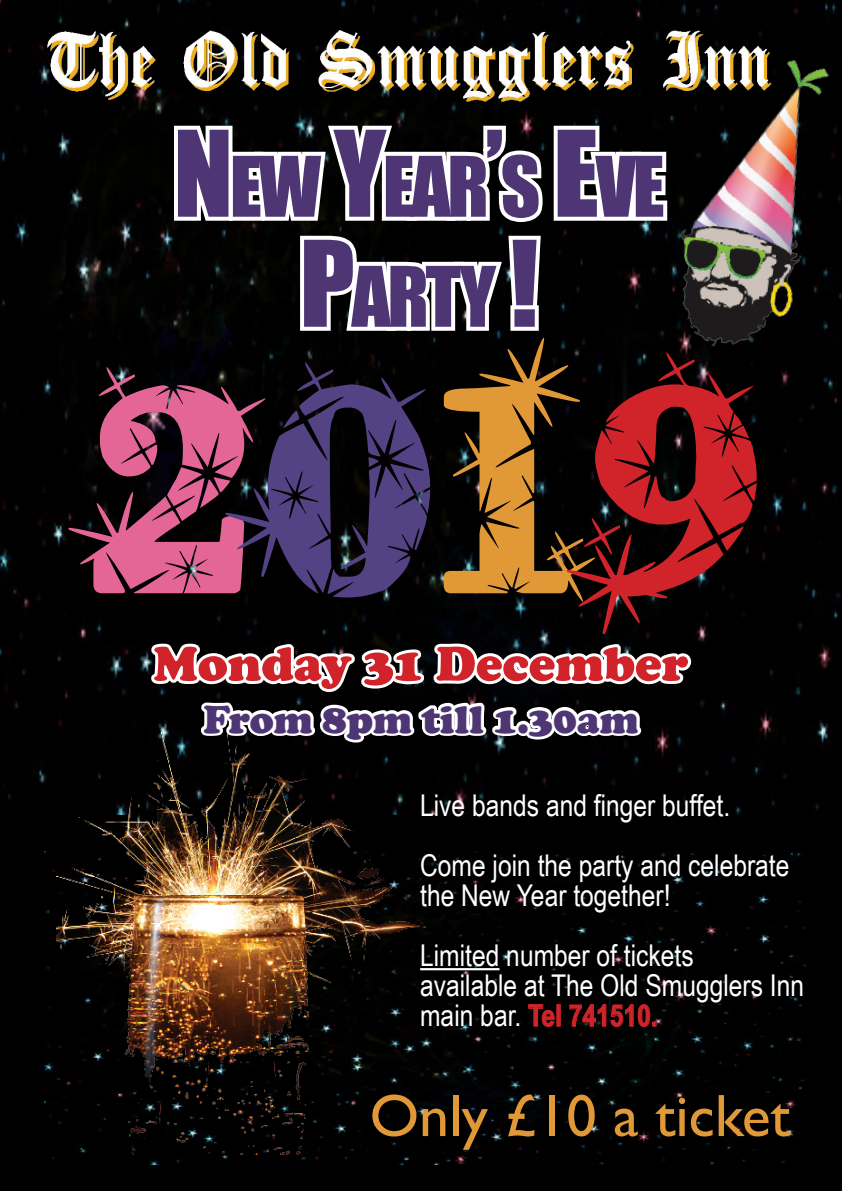
<style>
.page{position:relative;width:842px;height:1191px;background:#fff}
.page>*{position:absolute;margin:0;border:0;box-sizing:border-box;transform-origin:0 0}
.t1{font:300 200px "Cityof";color:#e36697}
.t2{font:77px "Impact";letter-spacing:-.045em;color:#4e3674}
.t3{font:60px "Gill Sans";color:#e19938}
.t4{font:900 50px "Cooper";color:#d1232a}
.t5{font:900 40px "Cooper";color:#4e3674}
.t6{font:30px "Arial Narrow";color:#fff}
.t7{font:700 30px "Arial Narrow";color:#d1232a}
.s1{font-size:110px}
.s2{color:#534385}
.s3{color:#e19938}
.s4{color:#d1232a}
.s5{font-weight:400;color:#fff}
</style>
<div class="page">
<div style="left:0;top:815px;width:842px;height:376px;background:#000"></div>
<img style="left:0;top:0;width:842px;height:815px">
<div style="left:44px;top:851px;width:762px;height:313px;background:#000"></div>
<img style="left:22px;top:6px;width:791px;height:109px">
<img style="left:57px;top:732px;width:370px;height:422px">
<svg style="left:528px;top:1004px;width:27px;height:23px"></svg>
<svg style="left:569px;top:1004px;width:87px;height:23px;background:#320a0b"></svg>
<svg style="left:146px;top:639px;width:550px;height:337px;background:#39322c"></svg>
<svg style="left:170px;top:94px;width:501px;height:272px"></svg>
<img style="left:659px;top:42px;width:172px;height:314px">
<p class="t2" style="left:173px;top:127px;width:493px"><span class="s1">N</span>EW <span class="s1">Y</span>EAR<span class="s1">’</span>S <span class="s1">E</span>VE</p>
<p class="t2" style="left:300px;top:237px;width:240px"><span class="s1">P</span>ARTY <span class="s1">!</span></p>
<p class="t1" style="left:77px;top:347px;width:688px">2<span class="s2">0</span><span class="s3">1</span><span class="s4">9</span></p>
<p class="t4" style="left:154px;top:634px;width:536px">Monday 31 December</p>
<p class="t5" style="left:203px;top:696px;width:437px">From 8pm till 1.30am</p>
<p class="t6" style="left:420px;top:783px;width:312px">Live bands and finger buffet.</p>
<p class="t6" style="left:420px;top:843px;width:371px">Come join the party and celebrate</p>
<p class="t6" style="left:420px;top:873px;width:252px">the New Year together!</p>
<p class="t6" style="left:420px;top:933px;width:275px">Limited number of tickets</p>
<p class="t6" style="left:420px;top:963px;width:385px">available at The Old Smugglers Inn</p>
<p class="t7" style="left:420px;top:993px;width:239px"><span class="s5">main bar.</span> Tel 741510.</p>
<p class="t3" style="left:370px;top:1080px;width:422px">Only £10 a ticket</p>
</div>
